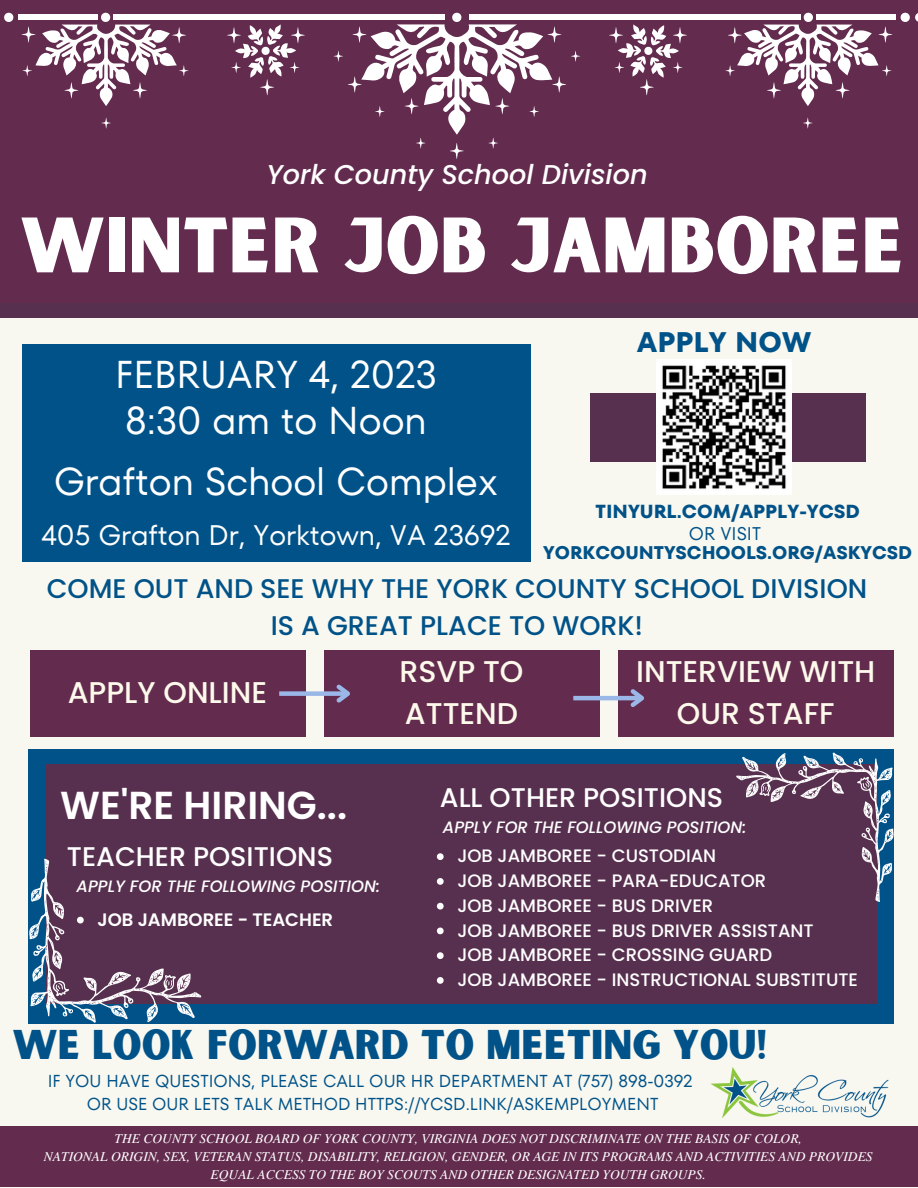
<style>
.page{position:relative;width:918px;height:1188px;background:#f8f8f0}
.page>*{position:absolute;margin:0;border:0;box-sizing:border-box;transform-origin:0 0}
.t1{font:74.85px "Sunborn Sans One";color:#fff}
.t2{font:39.75px "Sunborn Sans One";color:#005288}
.t3{font:600 39px "Poppins";color:#fff}
.t4{font:38.7px/60.8px "TT Fors";color:#fff;text-align:center}
.t5{font:500 30px/41.7px "Poppins";color:#fdf9eb;text-align:center}
.t6{font:28.2px "TT Fors";color:#fff}
.t7{font:700 28.2px "TT Fors";color:#005288}
.t8{font:italic 500 27.15px "Poppins";color:#fff}
.t9{font:500 27px/37.2px "Poppins";color:#005288;text-align:center}
.t10{font:500 27px "Poppins";color:#fff}
.t11{font:700 18.75px "TT Fors";color:#005288}
.t12{font:700 18.3px "TT Fors";color:#005288}
.t13{font:18.3px "TT Fors";color:#005288}
.t14{font:500 18px/24.8px "Poppins";color:#fff}
.t15{font:600 18px "Poppins";color:#fff}
.t16{font:17.25px/23.7px "TT Fors";color:#005288;text-align:center}
.t17{font:italic 500 16.5px "Poppins";color:#fff}
.t18{font:italic 13.5px/18px "Te X Gyre Termes";color:#fff;text-align:center}
</style>
<div class="page">
<div style="left:0;top:0;width:918px;height:318px;background:#632b4e"></div>
<div style="left:0;top:303px;width:918px;height:15px;background:#58304f"></div>
<div style="left:22px;top:345px;width:509px;height:217px;background:#005288"></div>
<div style="left:0;top:1126px;width:918px;height:61px;background:#632b4e"></div>
<div style="left:30px;top:650px;width:275px;height:87px;background:#632b4e"></div>
<div style="left:324px;top:650px;width:275px;height:87px;background:#632b4e"></div>
<div style="left:618px;top:650px;width:276px;height:87px;background:#632b4e"></div>
<div style="left:279px;top:691px;width:69px;height:5px;background:#9ab7e8"></div>
<svg style="left:332px;top:684px;width:18px;height:19px"></svg>
<hr style="left:573px;top:696px;width:69px;height:4px;background:#9ab7e8">
<svg style="left:627px;top:689px;width:17px;height:18px"></svg>
<div style="left:29px;top:749px;width:865px;height:275px;background:#005288"></div>
<div style="left:46px;top:764px;width:831px;height:239px;background:#58304f"></div>
<svg style="left:437px;top:853px;width:7px;height:7px"></svg>
<svg style="left:437px;top:878px;width:7px;height:7px"></svg>
<svg style="left:437px;top:903px;width:7px;height:7px"></svg>
<svg style="left:437px;top:928px;width:7px;height:6px"></svg>
<svg style="left:437px;top:952px;width:7px;height:7px"></svg>
<svg style="left:437px;top:977px;width:7px;height:7px"></svg>
<svg style="left:736px;top:753px;width:158px;height:149px"></svg>
<div style="left:590px;top:393px;width:276px;height:69px;background:#58304f"></div>
<img style="left:657px;top:360px;width:135px;height:135px">
<div style="left:817px;top:14px;width:79px;height:6px;background:#fff"></div>
<div style="left:469px;top:14px;width:331px;height:6px;background:#fff"></div>
<svg style="left:901px;top:13px;width:17px;height:9px"></svg>
<svg style="left:609px;top:24px;width:78px;height:71px"></svg>
<svg style="left:803px;top:118px;width:10px;height:10px"></svg>
<svg style="left:725px;top:13px;width:167px;height:93px"></svg>
<div style="left:18px;top:14px;width:79px;height:6px;background:#fff"></div>
<div style="left:114px;top:14px;width:331px;height:6px;background:#fff"></div>
<svg style="left:4px;top:13px;width:9px;height:9px"></svg>
<svg style="left:227px;top:24px;width:78px;height:71px"></svg>
<svg style="left:334px;top:13px;width:246px;height:146px"></svg>
<svg style="left:101px;top:118px;width:10px;height:10px"></svg>
<svg style="left:22px;top:13px;width:167px;height:93px"></svg>
<img style="left:710px;top:1067px;width:179px;height:52px">
<svg style="left:29px;top:859px;width:172px;height:164px"></svg>
<h3 class="t8" style="left:266px;top:155px;width:383px">York County School Division</h3>
<h1 class="t1" style="left:20px;top:197px;width:886px">WINTER JOB JAMBOREE</h1>
<h3 class="t4" style="left:115px;top:344px;width:323px">FEBRUARY 4, 2023</h3>
<h3 class="t4" style="left:54px;top:390px;width:446px">8:30 am to Noon<br>Grafton School Complex</h3>
<h3 class="t6" style="left:41px;top:515px;width:471px">405 Grafton Dr, Yorktown, VA 23692</h3>
<h3 class="t7" style="left:637px;top:323px;width:176px">APPLY NOW</h3>
<h3 class="t11" style="left:596px;top:498px;width:266px">TINYURL.COM/APPLY-YCSD</h3>
<h3 class="t13" style="left:689px;top:521px;width:74px">OR VISIT</h3>
<h3 class="t12" style="left:543px;top:540px;width:370px">YORKCOUNTYSCHOOLS.ORG/ASKYCSD</h3>
<h3 class="t9" style="left:47px;top:570px;width:822px">COME OUT AND SEE WHY THE YORK COUNTY SCHOOL DIVISION<br>IS A GREAT PLACE TO WORK!</h3>
<h3 class="t5" style="left:68px;top:672px;width:201px">APPLY ONLINE</h3>
<h3 class="t5" style="left:400px;top:651px;width:125px;text-align:left">RSVP TO<br>ATTEND</h3>
<h3 class="t5" style="left:636px;top:651px;width:241px">INTERVIEW WITH<br>OUR STAFF</h3>
<h3 class="t3" style="left:60px;top:778px;width:288px">WE'RE HIRING...</h3>
<h3 class="t10" style="left:67px;top:838px;width:268px">TEACHER POSITIONS</h3>
<p class="t17" style="left:77px;top:875px;width:305px">APPLY FOR THE FOLLOWING POSITION:</p>
<h3 class="t15" style="left:97px;top:907px;width:237px">JOB JAMBOREE - TEACHER</h3>
<h3 class="t10" style="left:440px;top:779px;width:285px">ALL OTHER POSITIONS</h3>
<p class="t17" style="left:443px;top:816px;width:305px">APPLY FOR THE FOLLOWING POSITION:</p>
<h3 class="t14" style="left:457px;top:844px;width:402px">JOB JAMBOREE - CUSTODIAN<br>JOB JAMBOREE - PARA-EDUCATOR<br>JOB JAMBOREE - BUS DRIVER<br>JOB JAMBOREE - BUS DRIVER ASSISTANT<br>JOB JAMBOREE - CROSSING GUARD<br>JOB JAMBOREE - INSTRUCTIONAL SUBSTITUTE</h3>
<h2 class="t2" style="left:12px;top:1019px;width:757px">WE LOOK FORWARD TO MEETING YOU!</h2>
<p class="t16" style="left:48px;top:1069px;width:646px">IF YOU HAVE QUESTIONS, PLEASE CALL OUR HR DEPARTMENT AT (757) 898-0392<br>OR USE OUR LETS TALK METHOD HTTPS://YCSD.LINK/ASKEMPLOYMENT</p>
<p class="t18" style="left:44px;top:1129px;width:830px">THE COUNTY SCHOOL BOARD OF YORK COUNTY, VIRGINIA DOES NOT DISCRIMINATE ON THE BASIS OF COLOR,<br>NATIONAL ORIGIN, SEX, VETERAN STATUS, DISABILITY, RELIGION, GENDER, OR AGE IN ITS PROGRAMS AND ACTIVITIES AND PROVIDES<br>EQUAL ACCESS TO THE BOY SCOUTS AND OTHER DESIGNATED YOUTH GROUPS.</p>
</div>
